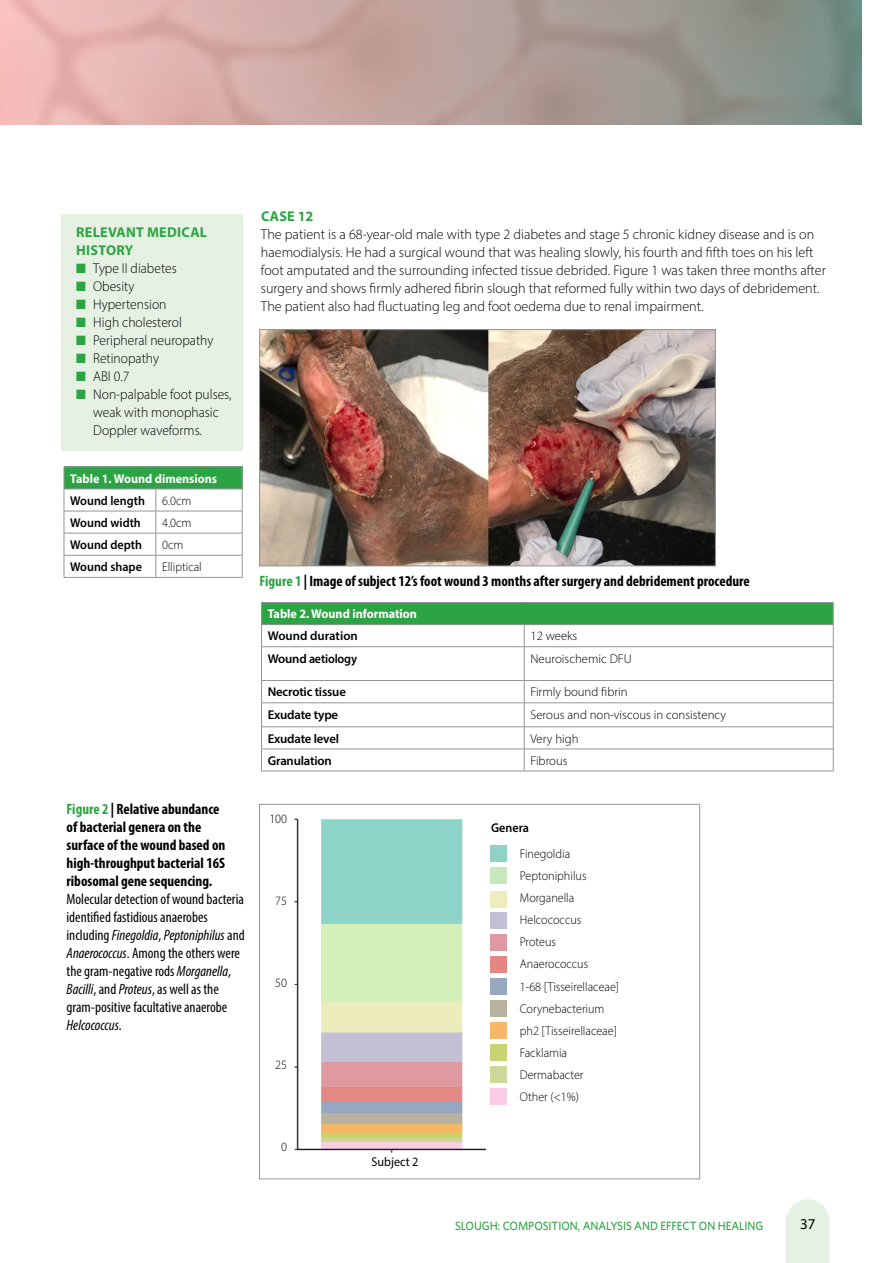
<style>
.page{position:relative;width:893px;height:1263px;background:#fff}
.page>*{position:absolute;margin:0;border:0;box-sizing:border-box;transform-origin:0 0}
.t1{font:condensed 15px/18px "Myriad Pro";color:#000}
.t2{font:700 condensed 15px/18px "Myriad Pro";color:#000}
.t3{font:15px "Myriad Pro";color:#000}
.t4{font:300 14.25px/18px "Myriad Pro";color:#000}
.t5{font:300 14.25px/18px "Myriad Pro";color:#000;scale:.95 1}
.t6{font:700 14.25px/18px "Myriad Pro";letter-spacing:.02em;color:#2da444}
.t7{font:300 12.75px/22px "Myriad Pro";color:#000;scale:.95 1}
.t8{font:300 12.75px "Myriad Pro";color:#000}
.t9{font:600 12.75px "Myriad Pro";letter-spacing:-.015em;color:#000}
.t10{font:600 12.75px "Myriad Pro";letter-spacing:-.015em;color:#000;scale:.95 1}
.t11{font:700 12.75px "Myriad Pro";color:#fff;scale:.95 1}
.t12{font:12.75px "Myriad Pro";color:#000;scale:.95 1}
.t13{font:500 12px "Whitney";letter-spacing:-.005em;color:#2da444;scale:.95 1}
.s1{color:#2da444}
.s2{font-style:italic}
</style>
<div class="page">
<svg style="left:787px;top:1199px;width:41px;height:16px"></svg>
<div style="left:786px;top:1215px;width:43px;height:48px;background:#e6f1e4"></div>
<svg style="left:1px;top:0;width:860px;height:125px;background:#b9a19c"></svg>
<hr style="left:0;top:0;width:1px;height:125px;background:#f9bdba">
<div style="left:61px;top:215px;width:181px;height:236px;background:#e6f1e4"></div>
<img style="left:261px;top:331px;width:453px;height:233px">
<div style="left:259px;top:329px;width:457px;height:237px;border:1px solid #939598"></div>
<div style="left:64px;top:467px;width:178px;height:22px;background:#2da444"></div>
<hr style="left:64px;top:466px;width:92px;height:1px;background:#939598">
<hr style="left:156px;top:466px;width:86px;height:1px;background:#939598">
<hr style="left:64px;top:489px;width:92px;height:1px;background:#939598">
<hr style="left:156px;top:489px;width:86px;height:1px;background:#939598">
<hr style="left:64px;top:511px;width:92px;height:1px;background:#939598">
<hr style="left:156px;top:511px;width:86px;height:1px;background:#939598">
<hr style="left:64px;top:533px;width:92px;height:1px;background:#939598">
<hr style="left:156px;top:533px;width:86px;height:1px;background:#939598">
<hr style="left:64px;top:555px;width:92px;height:1px;background:#939598">
<svg style="left:64px;top:467px;width:1px;height:110px"></svg>
<hr style="left:156px;top:555px;width:86px;height:1px;background:#939598">
<svg style="left:156px;top:489px;width:1px;height:88px"></svg>
<svg style="left:242px;top:467px;width:1px;height:110px"></svg>
<hr style="left:64px;top:577px;width:92px;height:1px;background:#939598">
<hr style="left:156px;top:577px;width:86px;height:1px;background:#939598">
<div style="left:261px;top:602px;width:572px;height:23px;background:#2da444"></div>
<hr style="left:261px;top:602px;width:263px;height:1px;background:#939598">
<hr style="left:524px;top:602px;width:309px;height:1px;background:#939598">
<hr style="left:261px;top:624px;width:263px;height:1px;background:#939598">
<svg style="left:261px;top:603px;width:1px;height:43px"></svg>
<hr style="left:524px;top:624px;width:309px;height:1px;background:#939598">
<svg style="left:524px;top:625px;width:1px;height:21px"></svg>
<svg style="left:833px;top:603px;width:1px;height:43px"></svg>
<hr style="left:261px;top:646px;width:263px;height:1px;background:#939598">
<hr style="left:261px;top:647px;width:1px;height:33px;background:#939598">
<hr style="left:524px;top:646px;width:309px;height:1px;background:#939598">
<hr style="left:524px;top:647px;width:1px;height:33px;background:#939598">
<hr style="left:833px;top:647px;width:1px;height:33px;background:#939598">
<hr style="left:261px;top:680px;width:263px;height:1px;background:#939598">
<hr style="left:524px;top:680px;width:309px;height:1px;background:#939598">
<hr style="left:261px;top:702px;width:263px;height:1px;background:#939598">
<hr style="left:524px;top:702px;width:309px;height:1px;background:#939598">
<hr style="left:261px;top:726px;width:263px;height:1px;background:#939598">
<hr style="left:524px;top:726px;width:309px;height:1px;background:#939598">
<hr style="left:261px;top:749px;width:263px;height:1px;background:#939598">
<svg style="left:261px;top:681px;width:1px;height:90px"></svg>
<hr style="left:524px;top:749px;width:309px;height:1px;background:#939598">
<svg style="left:524px;top:681px;width:1px;height:90px"></svg>
<svg style="left:833px;top:681px;width:1px;height:90px"></svg>
<hr style="left:261px;top:771px;width:263px;height:1px;background:#939598">
<hr style="left:524px;top:771px;width:309px;height:1px;background:#939598">
<img style="left:294px;top:818px;width:192px;height:335px">
<div style="left:491px;top:846px;width:16px;height:16px;background:#8fd3c7"></div>
<div style="left:491px;top:891px;width:16px;height:17px;background:#ededc0"></div>
<div style="left:491px;top:867px;width:16px;height:17px;background:#c7e8bf"></div>
<div style="left:491px;top:912px;width:16px;height:17px;background:#c3bfd5"></div>
<div style="left:491px;top:934px;width:16px;height:17px;background:#df99a1"></div>
<div style="left:491px;top:1000px;width:16px;height:17px;background:#b8b2a0"></div>
<div style="left:491px;top:978px;width:16px;height:16px;background:#96a7c0"></div>
<div style="left:491px;top:1044px;width:16px;height:16px;background:#c7d46f"></div>
<div style="left:491px;top:1088px;width:16px;height:16px;background:#fccce4"></div>
<div style="left:491px;top:956px;width:16px;height:16px;background:#e48783"></div>
<div style="left:491px;top:1022px;width:16px;height:17px;background:#f6b868"></div>
<div style="left:491px;top:1066px;width:16px;height:16px;background:#cdd89a"></div>
<p class="t6" style="left:76px;top:222px;width:132px">RELEVANT MEDICAL<br>HISTORY</p>
<p class="t5" style="left:76px;top:259px;width:107px"><span class="s1">■</span> Type II diabetes</p>
<p class="t5" style="left:76px;top:277px;width:63px"><span class="s1">■</span> Obesity</p>
<p class="t5" style="left:76px;top:295px;width:97px"><span class="s1">■</span> Hypertension</p>
<p class="t5" style="left:76px;top:313px;width:113px"><span class="s1">■</span> High cholesterol</p>
<p class="t5" style="left:76px;top:331px;width:146px"><span class="s1">■</span> Peripheral neuropathy</p>
<p class="t5" style="left:76px;top:349px;width:89px"><span class="s1">■</span> Retinopathy</p>
<p class="t5" style="left:76px;top:367px;width:57px"><span class="s1">■</span> ABI 0.7</p>
<p class="t5" style="left:93px;top:385px;width:147px;text-indent:-17px"><span class="s1">■</span> Non-palpable foot pulses, weak with monophasic<br>Doppler waveforms.</p>
<p class="t11" style="left:70px;top:470px;width:156px">Table 1. Wound dimensions</p>
<p class="t10" style="left:70px;top:492px;width:80px">Wound length</p>
<p class="t7" style="left:162px;top:489px;width:32px">6.0cm</p>
<p class="t10" style="left:70px;top:514px;width:76px">Wound width</p>
<p class="t7" style="left:162px;top:511px;width:32px">4.0cm</p>
<p class="t10" style="left:70px;top:537px;width:77px">Wound depth</p>
<p class="t7" style="left:162px;top:534px;width:24px">0cm</p>
<p class="t10" style="left:70px;top:559px;width:77px">Wound shape</p>
<p class="t7" style="left:162px;top:556px;width:43px">Elliptical</p>
<p class="t2" style="left:67px;top:800px;width:160px"><span class="s1">Figure 2</span> | Relative abundance of bacterial genera on the surface of the wound based on high-throughput bacterial 16S ribosomal gene sequencing.</p>
<p class="t1" style="left:67px;top:890px;width:180px">Molecular detection of wound bacteria identified fastidious anaerobes including <span class="s2">Finegoldia</span>, <span class="s2">Peptoniphilus</span> and <span class="s2">Anaerococcus</span>. Among the others were the gram-negative rods <span class="s2">Morganella</span>, <span class="s2">Bacilli</span>, and <span class="s2">Proteus</span>, as well as the gram-positive facultative anaerobe <span class="s2">Helcococcus</span>.</p>
<p class="t6" style="left:261px;top:207px;width:54px">CASE 12</p>
<p class="t4" style="left:261px;top:225px;width:566px">The patient is a 68-year-old male with type 2 diabetes and stage 5 chronic kidney disease and is on haemodialysis. He had a surgical wound that was healing slowly, his fourth and fifth toes on his left foot amputated and the surrounding infected tissue debrided. Figure 1 was taken three months after surgery and shows firmly adhered fibrin slough that reformed fully within two days of debridement.<br>The patient also had fluctuating leg and foot oedema due to renal impairment.</p>
<p class="t2" style="left:259px;top:572px;width:492px"><span class="s1">Figure 1</span> | Image of subject 12’s foot wound 3 months after surgery and debridement procedure</p>
<p class="t11" style="left:268px;top:606px;width:159px">Table 2. Wound information</p>
<p class="t9" style="left:268px;top:628px;width:92px">Wound duration</p>
<p class="t8" style="left:530px;top:628px;width:48px">12 weeks</p>
<p class="t9" style="left:268px;top:650px;width:91px">Wound aetiology</p>
<p class="t8" style="left:530px;top:651px;width:103px">Neuroischemic DFU</p>
<p class="t9" style="left:268px;top:684px;width:80px">Necrotic tissue</p>
<p class="t8" style="left:530px;top:684px;width:99px">Firmly bound fibrin</p>
<p class="t9" style="left:268px;top:706px;width:72px">Exudate type</p>
<p class="t8" style="left:530px;top:707px;width:197px">Serous and non-viscous in consistency</p>
<p class="t9" style="left:268px;top:730px;width:73px">Exudate level</p>
<p class="t8" style="left:530px;top:731px;width:50px">Very high</p>
<p class="t9" style="left:268px;top:752px;width:65px">Granulation</p>
<p class="t8" style="left:530px;top:753px;width:39px">Fibrous</p>
<p class="t7" style="left:269px;top:808px;width:20px">100</p>
<p class="t7" style="left:275px;top:890px;width:14px">75</p>
<p class="t7" style="left:275px;top:972px;width:14px">50</p>
<p class="t7" style="left:275px;top:1054px;width:14px">25</p>
<p class="t7" style="left:281px;top:1136px;width:8px">0</p>
<p class="t12" style="left:354px;top:1153px;width:96px">Malone Pa ient ID</p>
<p class="t12" style="left:372px;top:1153px;width:51px">Subject 2</p>
<p class="t10" style="left:491px;top:819px;width:41px">Genera</p>
<p class="t7" style="left:520px;top:842px;width:72px">Finegoldia<br>Peptoniphilus<br>Morganella</p>
<p class="t7" style="left:520px;top:931px;width:40px">Proteus</p>
<p class="t7" style="left:520px;top:909px;width:66px">Helcococcus</p>
<p class="t7" style="left:520px;top:953px;width:74px">Anaerococcus</p>
<p class="t7" style="left:520px;top:975px;width:106px">1-68 [Tisseirellaceae]<br>Corynebacterium ph2 [Tisseirellaceae]</p>
<p class="t7" style="left:520px;top:1041px;width:69px">Facklamia<br>Dermabacter<br>Other (&lt;1%)</p>
<p class="t13" style="left:455px;top:1219px;width:326px">SLOUGH: COMPOSITION, ANALYSIS AND EFFECT ON HEALING</p>
<p class="t3" style="left:800px;top:1214px;width:17px">37</p>
</div>
